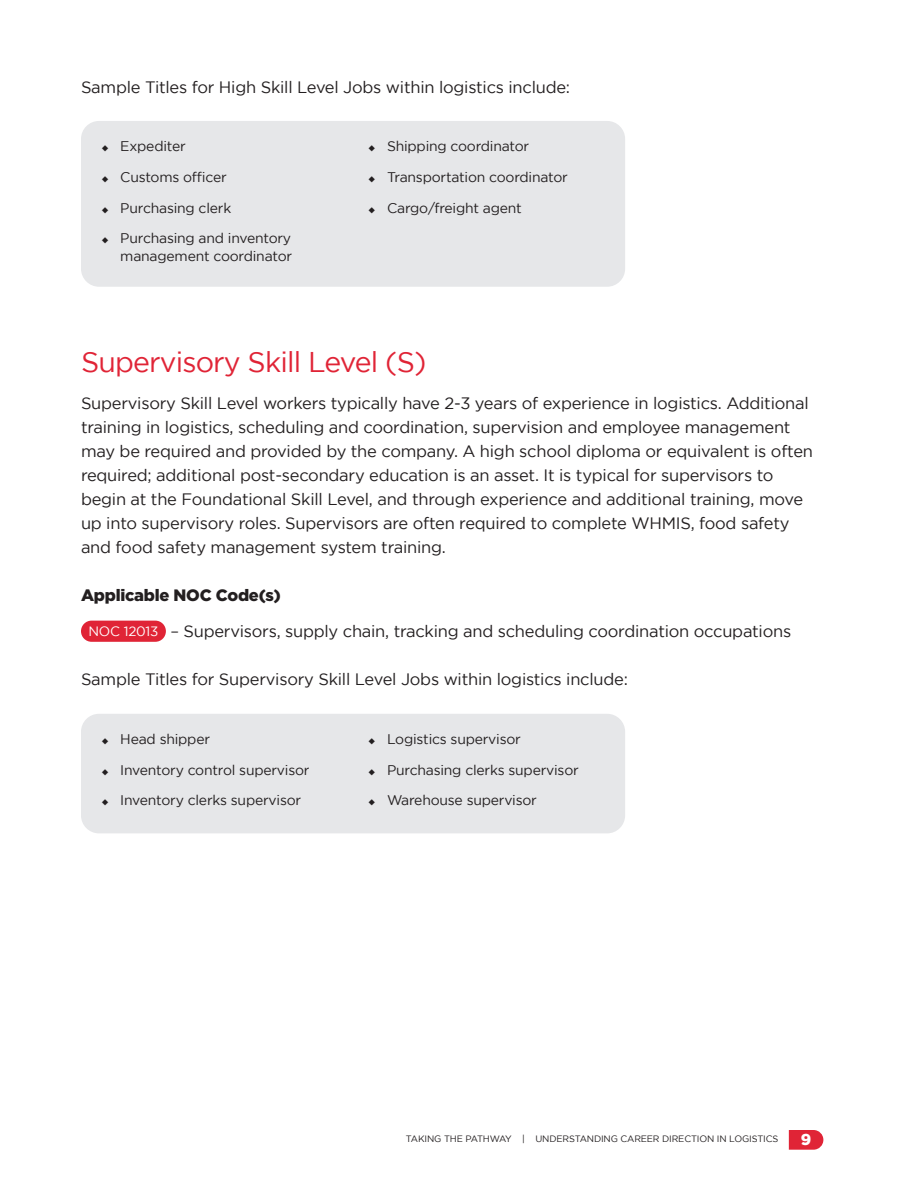
<style>
.page{position:relative;width:918px;height:1188px;background:#fff}
.page>*{position:absolute;margin:0;border:0;box-sizing:border-box;transform-origin:0 0}
.Headline{font:28.5px "Gotham";letter-spacing:-.03em;color:#e02436}
.Headline-2{font:16.5px/24px "Gotham";letter-spacing:-.015em;color:#231f20}
.t1{font:900 16.5px "Gotham";letter-spacing:-.015em;color:#231f20}
.t2{font:900 15.75px "Gotham";color:#fff}
.t3{font:13.95px/18.1px "Gotham";letter-spacing:-.015em;color:#231f20}
.t4{font:13.5px "Gotham";letter-spacing:-.015em;color:#fff}
.t5{font:9.3px "Gotham";letter-spacing:-.015em;color:#231f20}
</style>
<div class="page">
<div style="left:81px;top:121px;width:544px;height:166px;background:#e6e7e9;border-radius:18px"></div>
<div style="left:81px;top:714px;width:544px;height:119px;background:#e6e7e9;border-radius:18px"></div>
<div style="left:81px;top:621px;width:85px;height:21px;background:#e02436;border-radius:11px"></div>
<svg style="left:789px;top:1130px;width:34px;height:20px"></svg>
<p class="Headline-2" style="left:81px;top:75px;width:491px">Sample Titles for High Skill Level Jobs within logistics include:</p>
<p class="t3" style="left:120px;top:137px;width:67px">Expediter</p>
<p class="t3" style="left:120px;top:168px;width:108px">Customs officer</p>
<p class="t3" style="left:120px;top:198px;width:112px">Purchasing clerk</p>
<p class="t3" style="left:120px;top:229px;width:173px">Purchasing and inventory management coordinator</p>
<p class="t3" style="left:387px;top:137px;width:144px">Shipping coordinator</p>
<p class="t3" style="left:387px;top:168px;width:182px">Transportation coordinator</p>
<p class="t3" style="left:387px;top:198px;width:136px">Cargo/freight agent</p>
<p class="Headline" style="left:81px;top:346px;width:347px">Supervisory Skill Level (S)</p>
<p class="Headline-2" style="left:81px;top:391px;width:734px">Supervisory Skill Level workers typically have 2-3 years of experience in logistics. Additional training in logistics, scheduling and coordination, supervision and employee management may be required and provided by the company. A high school diploma or equivalent is often required; additional post-secondary education is an asset. It is typical for supervisors to begin at the Foundational Skill Level, and through experience and additional training, move up into supervisory roles. Supervisors are often required to complete WHMIS, food safety and food safety management system training.</p>
<p class="t1" style="left:81px;top:586px;width:201px">Applicable NOC Code(s)</p>
<p class="t4" style="left:88px;top:624px;width:72px">NOC 12013</p>
<p class="Headline-2" style="left:170px;top:619px;width:622px">– Supervisors, supply chain, tracking and scheduling coordination occupations</p>
<p class="Headline-2" style="left:81px;top:667px;width:548px">Sample Titles for Supervisory Skill Level Jobs within logistics include:</p>
<p class="t3" style="left:120px;top:730px;width:91px">Head shipper</p>
<p class="t3" style="left:120px;top:761px;width:191px">Inventory control supervisor</p>
<p class="t3" style="left:120px;top:791px;width:182px">Inventory clerks supervisor</p>
<p class="t3" style="left:387px;top:730px;width:135px">Logistics supervisor</p>
<p class="t3" style="left:387px;top:761px;width:193px">Purchasing clerks supervisor</p>
<p class="t3" style="left:387px;top:791px;width:151px">Warehouse supervisor</p>
<p class="t5" style="left:406px;top:1134px;width:374px">TAKING THE PATHWAY | UNDERSTANDING CAREER DIRECTION IN LOGISTICS</p>
<p class="t2" style="left:801px;top:1131px;width:12px">9</p>
</div>
